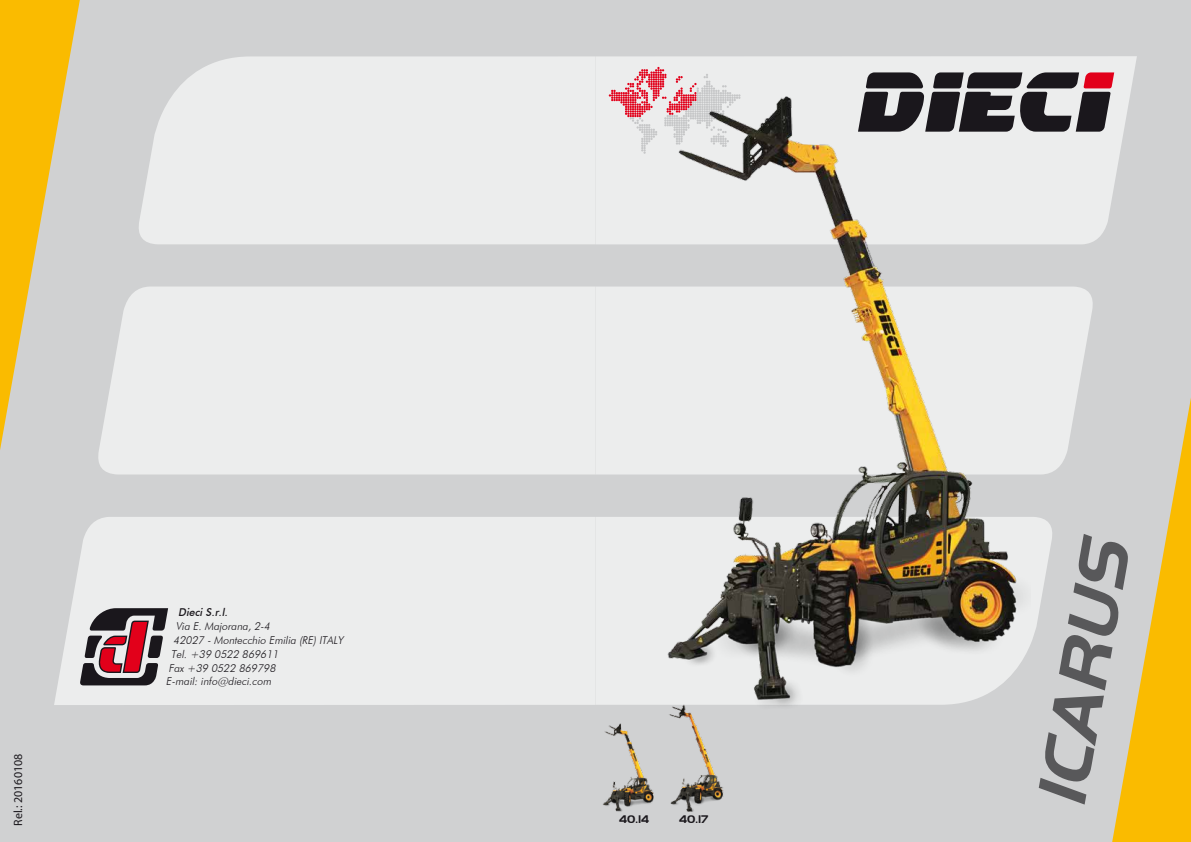
<style>
.page{position:relative;width:1191px;height:842px;background:#d0d1d2}
.page>*{position:absolute;margin:0;border:0;box-sizing:border-box;transform-origin:0 0}
.t1{font:italic 700 72.1px "Handel Got D";color:#58585a}
.t2{font:12px "Myriad Pro";color:#1a171c}
.t3{font:700 11.5px "Handel Got D";letter-spacing:-.005em;color:#1a171c}
.t4{font:italic 300 10.8px "Futura BT";color:#1a171c}
.t5{font:italic 500 10.8px "Futura BT";color:#1a171c}
</style>
<div class="page">
<svg style="left:595px;top:56px;width:542px;height:188px;background:#e8e9e9"></svg>
<svg style="left:595px;top:287px;width:498px;height:187px;background:#e8e9e9"></svg>
<svg style="left:595px;top:517px;width:457px;height:188px;fill:#eceded"></svg>
<svg style="left:609px;top:67px;width:131px;height:87px;background:#e8c6ca"></svg>
<svg style="left:0;top:0;width:80px;height:450px"></svg>
<svg style="left:1112px;top:398px;width:79px;height:444px"></svg>
<img style="left:603px;top:723px;width:51px;height:89px">
<img style="left:669px;top:714px;width:55px;height:98px">
<img style="left:648px;top:88px;width:382px;height:626px">
<svg style="left:858px;top:72px;width:256px;height:60px;background:#61595d"></svg>
<div style="left:54px;top:517px;width:541px;height:188px;background:#eceded"></div>
<div style="left:98px;top:287px;width:497px;height:187px;background:#eceded"></div>
<div style="left:139px;top:56px;width:456px;height:188px;background:#eceded"></div>
<svg style="left:80px;top:608px;width:88px;height:77px;background:#8e676d"></svg>
<p class="t2" style="left:11px;top:826px;width:73px;rotate:-90deg">Rel.: 20160108</p>
<p class="t5" style="left:178px;top:606px;width:53px">Dieci S.r.l.</p>
<p class="t4" style="left:176px;top:620px;width:98px">Via E. Majorana, 2-4</p>
<p class="t4" style="left:173px;top:633px;width:174px">42027 - Montecchio Emilia (RE) ITALY</p>
<p class="t4" style="left:171px;top:647px;width:112px">Tel. +39 0522 869611</p>
<p class="t4" style="left:168px;top:661px;width:111px">Fax +39 0522 869798</p>
<p class="t4" style="left:166px;top:675px;width:109px">E-mail: info@dieci.com</p>
<p class="t3" style="left:619px;top:812px;width:32px">40.14</p>
<p class="t3" style="left:679px;top:812px;width:31px">40.17</p>
<h1 class="t1" style="left:1020px;top:798px;width:270px;rotate:-80deg">ICARUS</h1>
</div>
